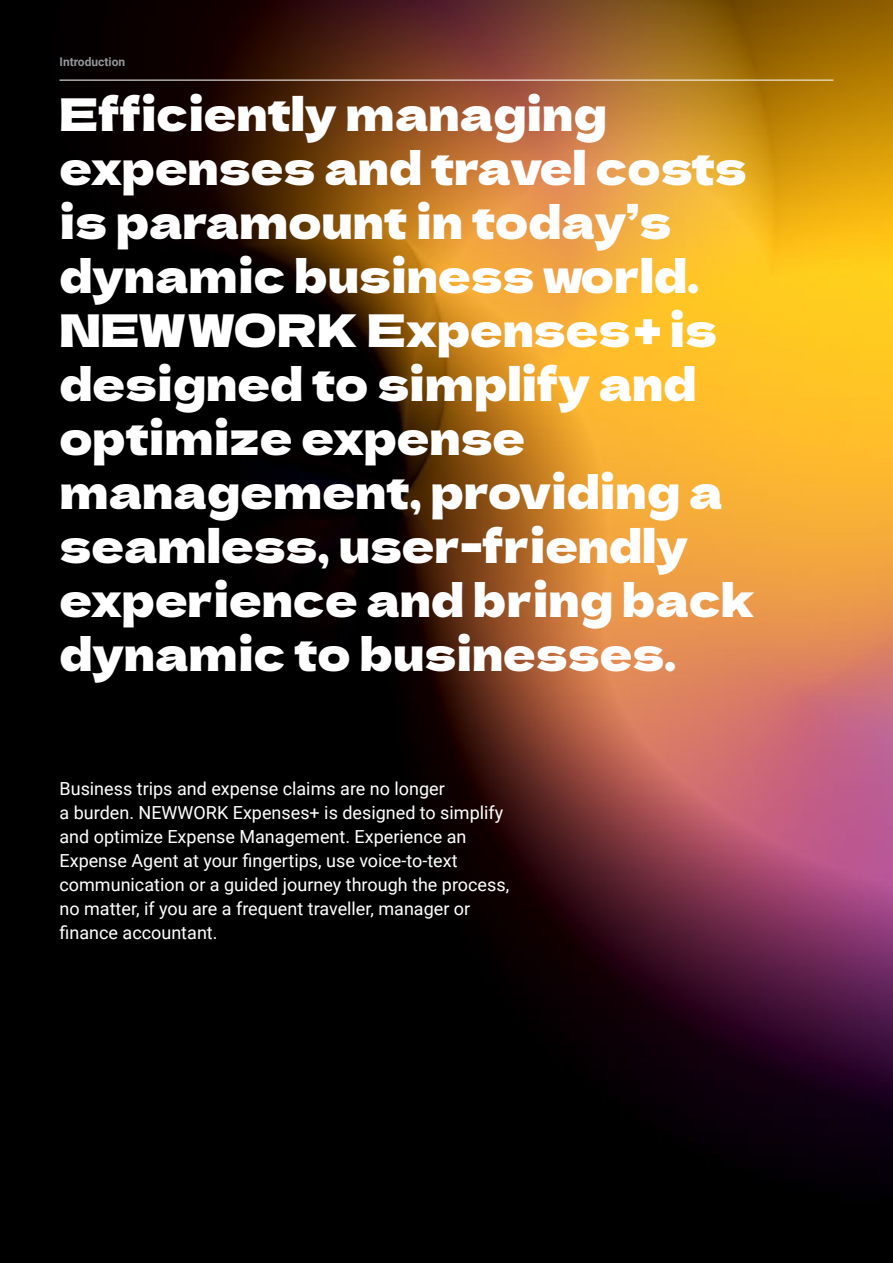
<style>
.page{position:relative;width:893px;height:1263px;background:#fff}
.page>*{position:absolute;margin:0;border:0;box-sizing:border-box;transform-origin:0 0}
.t1{font:45px/54px "Dela Gothic One";color:#fff}
.t2{font:18px/24px "Roboto";color:#fff}
.t3{font:700 12px "Roboto";color:#939598}
</style>
<div class="page">
<img style="left:0;top:0;width:893px;height:1263px">
<hr style="left:60px;top:80px;width:773px;height:1px;background:#fff">
<p class="t3" style="left:60px;top:54px;width:67px">Introduction</p>
<p class="t1" style="left:60px;top:85px;width:696px">Efficiently managing expenses and travel costs is paramount in today’s dynamic business world.<br>NEWWORK Expenses+ is designed to simplify and optimize expense management, providing a seamless, user-friendly experience and bring back dynamic to businesses.</p>
<p class="t2" style="left:60px;top:775px;width:451px">Business trips and expense claims are no longer<br>a burden. NEWWORK Expenses+ is designed to simplify and optimize Expense Management. Experience an Expense Agent at your fingertips, use voice-to-text communication or a guided journey through the process, no matter, if you are a frequent traveller, manager or finance accountant.</p>
</div>
